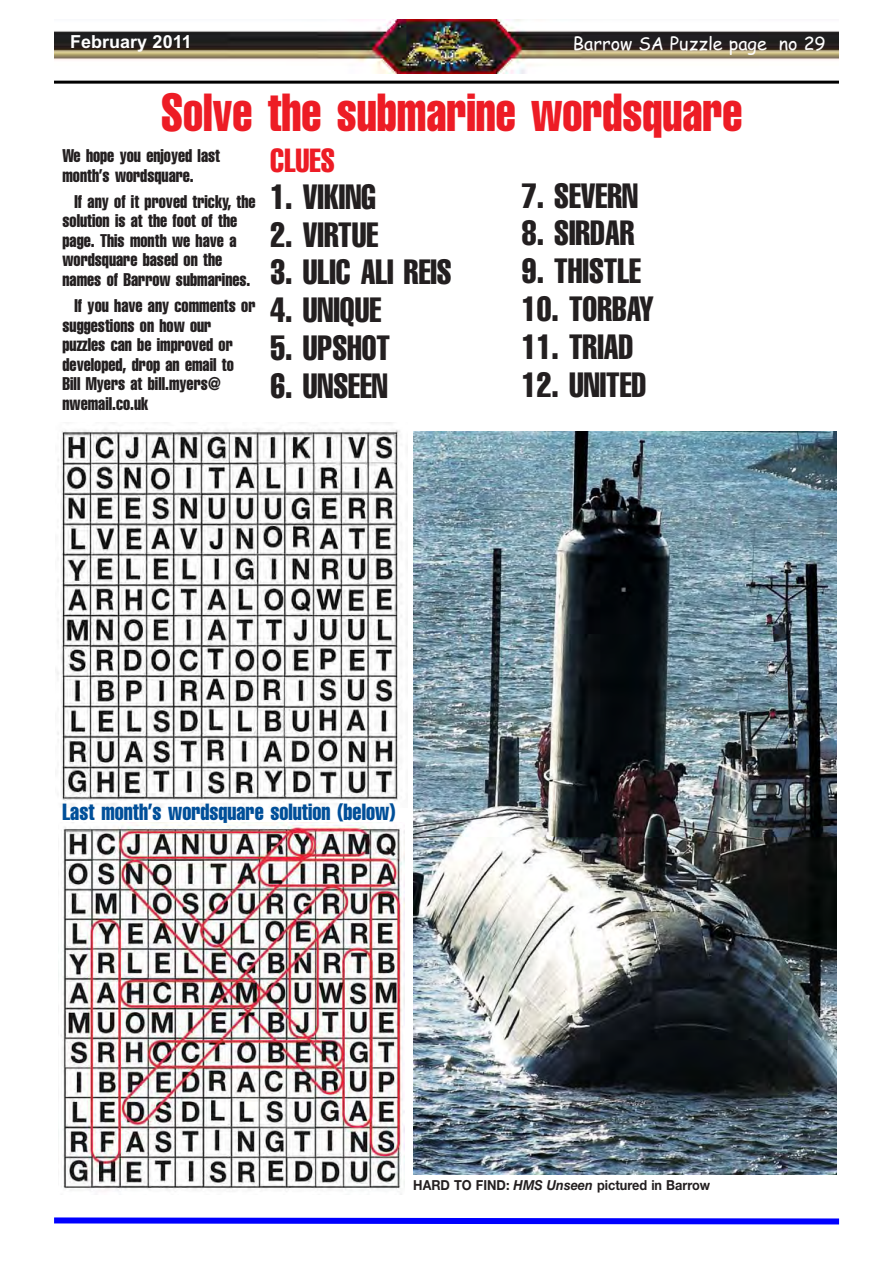
<style>
.page{position:relative;width:893px;height:1263px;background:#fff}
.page>*{position:absolute;margin:0;border:0;box-sizing:border-box;transform-origin:0 0}
.t1{font:52.65px "Helvetica Compressed+XJRGNT";color:#ed1c25;scale:.89 1}
.t2{font:34.5px "Helvetica Compressed+XJRGNT";color:#231f20;scale:.92 1}
.t3{font:32.85px "Helvetica Compressed+XJRGNT";color:#ed1c25;scale:.92 1}
.t4{font:22.95px "Helvetica Compressed+XJRGNT";color:#004f99;scale:.92 1}
.t5{font:18.15px/19.5px "Helvetica Compressed+XJRGNT";color:#231f20;scale:.92 1}
.t6{font:18px "Comic Sans MS";color:#fff}
.t7{font:700 18px "Arial";color:#fff}
.t8{font:13.8px "Helvetica Neue Bold+QHVUOW";color:#231f20;scale:.92 1}
.s1{font-family:"Helvetica Neue Bold Italic+GRTUFH"}
</style>
<div class="page">
<img style="left:54px;top:20px;width:785px;height:53px">
<hr style="left:54px;top:81px;width:785px;height:3px;background:#000">
<svg style="left:54px;top:1217px;width:786px;height:8px;background:#3f3fff"></svg>
<img style="left:57px;top:422px;width:350px;height:385px">
<img style="left:58px;top:823px;width:346px;height:371px">
<img style="left:413px;top:432px;width:424px;height:742px">
<p class="t7" style="left:70px;top:31px;width:123px">February 2011</p>
<p class="t6" style="left:573px;top:33px;width:254px">Barrow SA Puzzle page no 29</p>
<h1 class="t1" style="left:161px;top:91px;width:655px">Solve the submarine wordsquare</h1>
<h3 class="t3" style="left:270px;top:147px;width:72px">CLUES</h3>
<p class="t5" style="left:62px;top:147px;width:173px">We hope you enjoyed last month’s wordsquare.</p>
<p class="t5" style="left:62px;top:193px;width:212px;text-indent:12px">If any of it proved tricky, the solution is at the foot of the page. This month we have a wordsquare based on the names of Barrow submarines.</p>
<p class="t5" style="left:62px;top:297px;width:211px;text-indent:12px">If you have any comments or suggestions on how our puzzles can be improved or developed, drop an email to<br>Bill Myers at bill.myers@ nwemail.co.uk</p>
<h2 class="t2" style="left:522px;top:182px;width:128px">7. SEVERN</h2>
<h2 class="t2" style="left:522px;top:219px;width:124px">8. SIRDAR</h2>
<h2 class="t2" style="left:522px;top:257px;width:131px">9. THISTLE</h2>
<h2 class="t2" style="left:522px;top:295px;width:145px">10. TORBAY</h2>
<h2 class="t2" style="left:522px;top:333px;width:123px">11. TRIAD</h2>
<h2 class="t2" style="left:522px;top:370px;width:137px">12. UNITED</h2>
<h2 class="t2" style="left:271px;top:183px;width:116px">1. VIKING</h2>
<h2 class="t2" style="left:271px;top:220px;width:119px">2. VIRTUE</h2>
<h2 class="t2" style="left:271px;top:258px;width:198px">3. ULIC ALI REIS</h2>
<h2 class="t2" style="left:271px;top:296px;width:122px">4. UNIQUE</h2>
<h2 class="t2" style="left:271px;top:334px;width:132px">5. UPSHOT</h2>
<h2 class="t2" style="left:271px;top:372px;width:129px">6. UNSEEN</h2>
<p class="t4" style="left:62px;top:803px;width:363px">Last month’s wordsquare solution (below)</p>
<p class="t8" style="left:413px;top:1177px;width:324px">HARD TO FIND: <span class="s1">HMS Unseen</span> pictured in Barrow</p>
</div>
